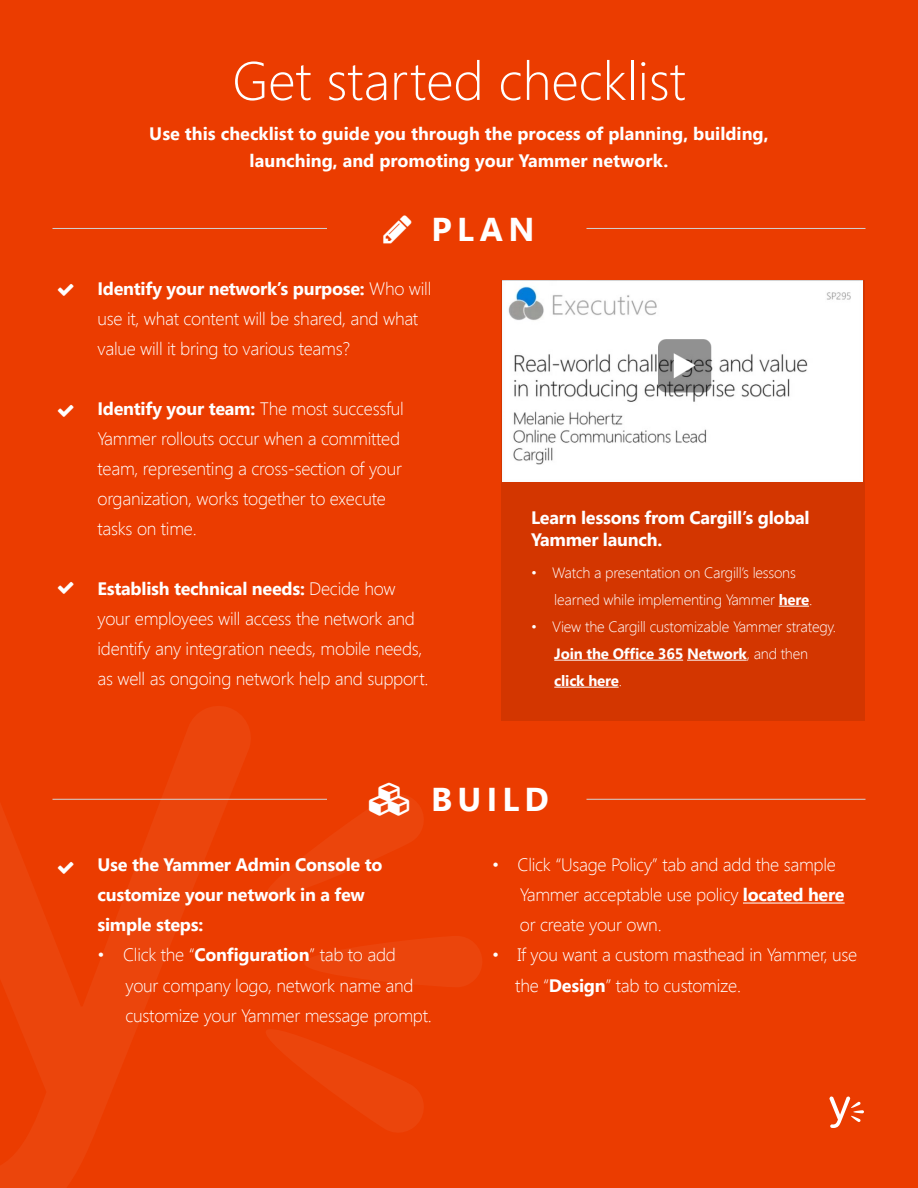
<style>
.page{position:relative;width:918px;height:1188px;background:#eb3c00}
.page>*{position:absolute;margin:0;border:0;box-sizing:border-box;transform-origin:0 0}
.t1{font:300 54px "Segoe UI";color:#fff}
.t2{font:700 33px "Segoe UI";letter-spacing:.16em;color:#fff}
.t3{font:300 18px/30px "Segoe UI";letter-spacing:-.015em;color:#fff}
.t4{font:700 18px/30px "Segoe UI";letter-spacing:-.015em;color:#fff}
.t5{font:300 15px/27px "Segoe UI";letter-spacing:-.015em;color:#fff}
.s1{font-weight:700}
</style>
<div class="page">
<svg style="left:259px;top:797px;width:223px;height:335px"></svg>
<svg style="left:0;top:706px;width:255px;height:482px"></svg>
<div style="left:501px;top:280px;width:364px;height:441px;background:#d33600"></div>
<hr style="left:779px;top:606px;width:30px;height:1px;background:#fff">
<hr style="left:554px;top:660px;width:129px;height:1px;background:#fff">
<hr style="left:687px;top:660px;width:60px;height:1px;background:#fff">
<hr style="left:554px;top:687px;width:65px;height:1px;background:#fff">
<hr style="left:743px;top:903px;width:102px;height:1px;background:#fff">
<svg style="left:829px;top:1096px;width:35px;height:32px"></svg>
<hr style="left:52px;top:228px;width:275px;height:1px;background:#d1d3d4">
<hr style="left:52px;top:799px;width:275px;height:1px;background:#d1d3d4">
<hr style="left:586px;top:228px;width:280px;height:1px;background:#d1d3d4">
<hr style="left:586px;top:799px;width:280px;height:1px;background:#d1d3d4">
<img style="left:503px;top:281px;width:360px;height:201px">
<svg style="left:369px;top:794px;width:40px;height:22px"></svg>
<svg style="left:58px;top:862px;width:16px;height:12px"></svg>
<h1 class="t1" style="left:232px;top:44px;width:455px">Get started checklist</h1>
<p class="t4" style="left:149px;top:119px;width:621px;line-height:27px;text-align:center">Use this checklist to guide you through the process of planning, building, launching, and promoting your Yammer network.</p>
<h2 class="t2" style="left:431px;top:205px;width:104px">PLAN</h2>
<p class="t3" style="left:98px;top:273px;width:335px"><span class="s1">Identify your network’s purpose:</span> Who will use it, what content will be shared, and what value will it bring to various teams?</p>
<p class="t3" style="left:98px;top:393px;width:308px"><span class="s1">Identify your team:</span> The most successful Yammer rollouts occur when a committed team, representing a cross-section of your organization, works together to execute tasks on time.</p>
<p class="t3" style="left:98px;top:573px;width:332px"><span class="s1">Establish technical needs:</span> Decide how your employees will access the network and identify any integration needs, mobile needs, as well as ongoing network help and support.</p>
<p class="t4" style="left:531px;top:506px;width:280px;line-height:22.5px">Learn lessons from Cargill’s global<br>Yammer launch.</p>
<p class="t5" style="left:554px;top:559px;width:260px;text-indent:-23px">• Watch a presentation on Cargill’s lessons learned while implementing Yammer <span class="s1">here</span>.</p>
<p class="t5" style="left:554px;top:613px;width:283px;text-indent:-23px">• View the Cargill customizable Yammer strategy.<br><span class="s1">Join the Office 365 Network</span>, and then <span class="s1">click here</span>.</p>
<h2 class="t2" style="left:431px;top:776px;width:119px">BUILD</h2>
<p class="t4" style="left:98px;top:849px;width:286px">Use the Yammer Admin Console to customize your network in a few simple steps:</p>
<p class="t3" style="left:125px;top:940px;width:308px;text-indent:-28px">• Click the “<span class="s1">Configuration</span>” tab to add your company logo, network name and customize your Yammer message prompt.</p>
<p class="t3" style="left:520px;top:850px;width:326px;text-indent:-28px">• Click “Usage Policy” tab and add the sample<br>Yammer acceptable use policy <span class="s1">located here </span>or create your own.</p>
<p class="t3" style="left:515px;top:940px;width:343px;text-indent:-23px">• If you want a custom masthead in Yammer, use the “<span class="s1">Design</span>” tab to customize.</p>
</div>
